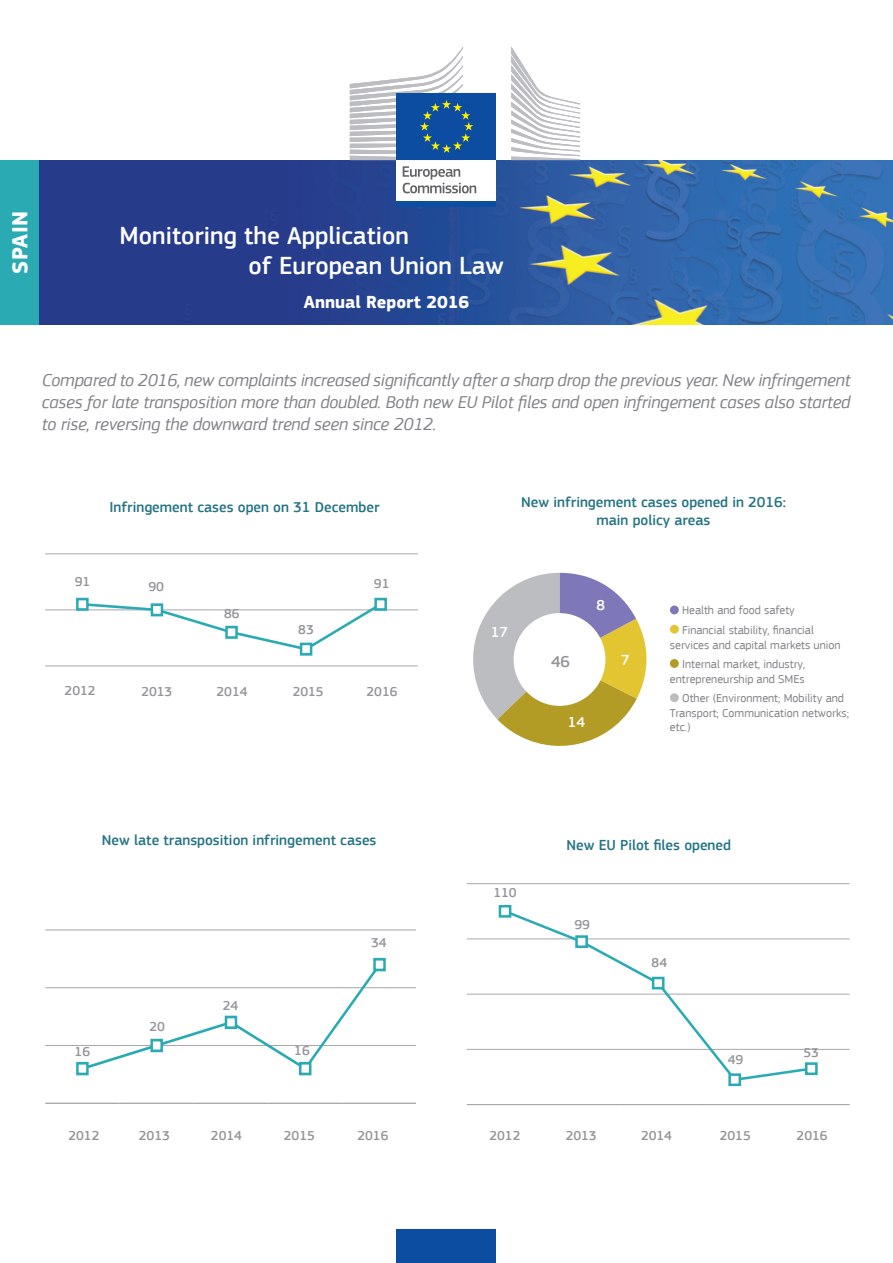
<style>
.page{position:relative;width:893px;height:1263px;background:#fff}
.page>*{position:absolute;margin:0;border:0;box-sizing:border-box;transform-origin:0 0}
.t1{font:500 25.5px/30.6px "EC Square Sans Pro";color:#fff}
.t2{font:700 22.5px "EC Square Sans Pro";letter-spacing:.02em;color:#fff}
.t3{font:italic 18px/21.6px "EC Square Sans Pro";letter-spacing:-.01em;color:#808285;text-align:justify}
.t4{font:700 18px "EC Square Sans Pro";color:#fff}
.t5{font:500 16.5px "EC Square Sans Pro";color:#939598}
.t6{font:500 15px/18px "EC Square Sans Pro";color:#257485;text-align:center}
.t7{font:500 15px "EC Square Sans Pro";color:#fff}
.t8{font:500 13.5px "EC Square Sans Pro";color:#939598}
.t9{font:12px/19.2px "EC Square Sans Pro";color:#808285}
</style>
<div class="page">
<img style="left:38px;top:160px;width:855px;height:165px">
<div style="left:0;top:160px;width:38px;height:165px;background:#2aabb3"></div>
<hr style="left:45px;top:666px;width:373px;height:1px;background:#a8a9ad">
<hr style="left:45px;top:610px;width:373px;height:1px;background:#a8a9ad">
<hr style="left:45px;top:554px;width:373px;height:1px;background:#a8a9ad">
<svg style="left:89px;top:603px;width:285px;height:50px"></svg>
<div style="left:76px;top:598px;width:13px;height:13px;border:3px solid #2aabb3"></div>
<div style="left:152px;top:605px;width:10px;height:10px;background:#fff"></div>
<div style="left:151px;top:603px;width:12px;height:13px;border:3px solid #2aabb3"></div>
<div style="left:226px;top:627px;width:11px;height:10px;background:#fff"></div>
<div style="left:225px;top:626px;width:13px;height:13px;border:3px solid #2aabb3"></div>
<div style="left:301px;top:644px;width:10px;height:10px;background:#fff"></div>
<div style="left:300px;top:643px;width:12px;height:13px;border:3px solid #2aabb3"></div>
<div style="left:374px;top:598px;width:13px;height:13px;border:3px solid #2aabb3"></div>
<hr style="left:45px;top:1103px;width:371px;height:1px;background:#a8a9ad">
<hr style="left:45px;top:1045px;width:371px;height:1px;background:#a8a9ad">
<hr style="left:45px;top:987px;width:371px;height:1px;background:#a8a9ad">
<hr style="left:45px;top:930px;width:371px;height:1px;background:#a8a9ad">
<svg style="left:79px;top:971px;width:304px;height:97px"></svg>
<div style="left:77px;top:1063px;width:10px;height:11px;background:#fff"></div>
<div style="left:76px;top:1062px;width:13px;height:13px;border:3px solid #2aabb3"></div>
<div style="left:152px;top:1040px;width:10px;height:11px;background:#fff"></div>
<div style="left:150px;top:1039px;width:13px;height:13px;border:3px solid #2aabb3"></div>
<div style="left:226px;top:1017px;width:10px;height:11px;background:#fff"></div>
<div style="left:225px;top:1016px;width:12px;height:13px;border:3px solid #2aabb3"></div>
<div style="left:300px;top:1063px;width:10px;height:11px;background:#fff"></div>
<div style="left:299px;top:1062px;width:13px;height:13px;border:3px solid #2aabb3"></div>
<div style="left:373px;top:958px;width:13px;height:13px;border:3px solid #2aabb3"></div>
<div style="left:670px;top:605px;width:9px;height:9px;background:#7f78b8;border-radius:50%"></div>
<div style="left:670px;top:625px;width:9px;height:9px;background:#e3c531;border-radius:50%"></div>
<div style="left:670px;top:659px;width:9px;height:9px;background:#b29c25;border-radius:50%"></div>
<div style="left:670px;top:693px;width:9px;height:9px;background:#bcbdc0;border-radius:50%"></div>
<svg style="left:473px;top:573px;width:174px;height:173px"></svg>
<div style="left:514px;top:613px;width:91px;height:93px;background:#fff;border-radius:50%"></div>
<hr style="left:467px;top:1104px;width:383px;height:1px;background:#a8a9ad">
<hr style="left:467px;top:1049px;width:383px;height:1px;background:#a8a9ad">
<hr style="left:467px;top:994px;width:383px;height:1px;background:#a8a9ad">
<hr style="left:467px;top:939px;width:383px;height:1px;background:#a8a9ad">
<hr style="left:467px;top:883px;width:383px;height:1px;background:#a8a9ad">
<svg style="left:502px;top:908px;width:312px;height:175px"></svg>
<div style="left:500px;top:906px;width:10px;height:10px;background:#fff"></div>
<div style="left:499px;top:905px;width:12px;height:13px;border:3px solid #2aabb3"></div>
<div style="left:576px;top:936px;width:11px;height:11px;background:#fff"></div>
<div style="left:575px;top:935px;width:13px;height:13px;border:3px solid #2aabb3"></div>
<div style="left:653px;top:978px;width:10px;height:10px;background:#fff"></div>
<div style="left:652px;top:977px;width:12px;height:12px;border:3px solid #2aabb3"></div>
<div style="left:730px;top:1075px;width:10px;height:10px;background:#fff"></div>
<div style="left:728px;top:1073px;width:13px;height:13px;border:3px solid #2aabb3"></div>
<div style="left:806px;top:1063px;width:10px;height:11px;background:#fff"></div>
<div style="left:805px;top:1062px;width:13px;height:13px;border:3px solid #2aabb3"></div>
<div style="left:397px;top:158px;width:99px;height:44px;background:#fff"></div>
<svg style="left:403px;top:166px;width:73px;height:27px"></svg>
<div style="left:397px;top:201px;width:99px;height:6px;background:#0d4da1"></div>
<svg style="left:511px;top:46px;width:69px;height:114px"></svg>
<div style="left:397px;top:94px;width:99px;height:66px;background:#0d4da1"></div>
<svg style="left:350px;top:47px;width:123px;height:113px"></svg>
<div style="left:397px;top:1229px;width:99px;height:34px;background:#0d4da1"></div>
<p class="t2" style="left:7px;top:274px;width:64px;rotate:-90deg">SPAIN</p>
<h1 class="t1" style="left:249px;top:221px;width:257px;text-indent:-129px">Monitoring the Application<br>of European Union Law</h1>
<p class="t4" style="left:304px;top:291px;width:167px">Annual Report 2016</p>
<p class="t3" style="left:42px;top:370px;width:810px">Compared to 2016, new complaints increased significantly after a sharp drop the previous year. New infringement cases for late transposition more than doubled. Both new EU Pilot files and open infringement cases also started to rise, reversing the downward trend seen since 2012.</p>
<p class="t6" style="left:109px;top:498px;width:272px">Infringement cases open on 31 December</p>
<p class="t8" style="left:75px;top:574px;width:17px">91</p>
<p class="t8" style="left:148px;top:579px;width:17px">90</p>
<p class="t8" style="left:224px;top:606px;width:17px">86</p>
<p class="t8" style="left:298px;top:622px;width:17px">83</p>
<p class="t8" style="left:374px;top:575px;width:17px">91</p>
<p class="t8" style="left:65px;top:683px;width:32px">2012</p>
<p class="t8" style="left:141px;top:683px;width:32px">2013</p>
<p class="t8" style="left:217px;top:683px;width:32px">2014</p>
<p class="t8" style="left:293px;top:683px;width:32px">2015</p>
<p class="t8" style="left:366px;top:683px;width:32px">2016</p>
<p class="t6" style="left:521px;top:494px;width:266px">New infringement cases opened in 2016: main policy areas</p>
<p class="t7" style="left:491px;top:623px;width:19px">17</p>
<p class="t5" style="left:551px;top:652px;width:20px">46</p>
<p class="t7" style="left:596px;top:596px;width:10px">8</p>
<p class="t7" style="left:621px;top:651px;width:10px">7</p>
<p class="t7" style="left:568px;top:714px;width:19px">14</p>
<p class="t9" style="left:682px;top:601px;width:133px">Health and food safety<br>Financial stability, financial</p>
<p class="t9" style="left:682px;top:635px;width:160px;text-indent:-12px">services and capital markets union<br>Internal market, industry,</p>
<p class="t9" style="left:682px;top:669px;width:163px;text-indent:-12px">entrepreneurship and SMEs<br>Other (Environment; Mobility and</p>
<p class="t9" style="left:670px;top:705px;width:181px;line-height:14.4px">Transport; Communication networks; etc.)</p>
<p class="t6" style="left:102px;top:832px;width:276px">New late transposition infringement cases</p>
<p class="t8" style="left:75px;top:1044px;width:17px">16</p>
<p class="t8" style="left:149px;top:1019px;width:17px">20</p>
<p class="t8" style="left:223px;top:997px;width:17px">24</p>
<p class="t8" style="left:294px;top:1042px;width:17px">16</p>
<p class="t8" style="left:371px;top:934px;width:17px">34</p>
<p class="t8" style="left:68px;top:1127px;width:32px">2012</p>
<p class="t8" style="left:139px;top:1127px;width:32px">2013</p>
<p class="t8" style="left:211px;top:1127px;width:32px">2014</p>
<p class="t8" style="left:284px;top:1127px;width:32px">2015</p>
<p class="t8" style="left:357px;top:1127px;width:32px">2016</p>
<p class="t8" style="left:493px;top:885px;width:25px">110</p>
<p class="t6" style="left:566px;top:836px;width:166px">New EU Pilot files opened</p>
<p class="t8" style="left:574px;top:917px;width:17px">99</p>
<p class="t8" style="left:652px;top:954px;width:17px">84</p>
<p class="t8" style="left:728px;top:1051px;width:17px">49</p>
<p class="t8" style="left:803px;top:1044px;width:17px">53</p>
<p class="t8" style="left:489px;top:1127px;width:32px">2012</p>
<p class="t8" style="left:566px;top:1128px;width:32px">2013</p>
<p class="t8" style="left:641px;top:1127px;width:32px">2014</p>
<p class="t8" style="left:797px;top:1127px;width:32px">2016</p>
<p class="t8" style="left:720px;top:1128px;width:32px">2015</p>
</div>
